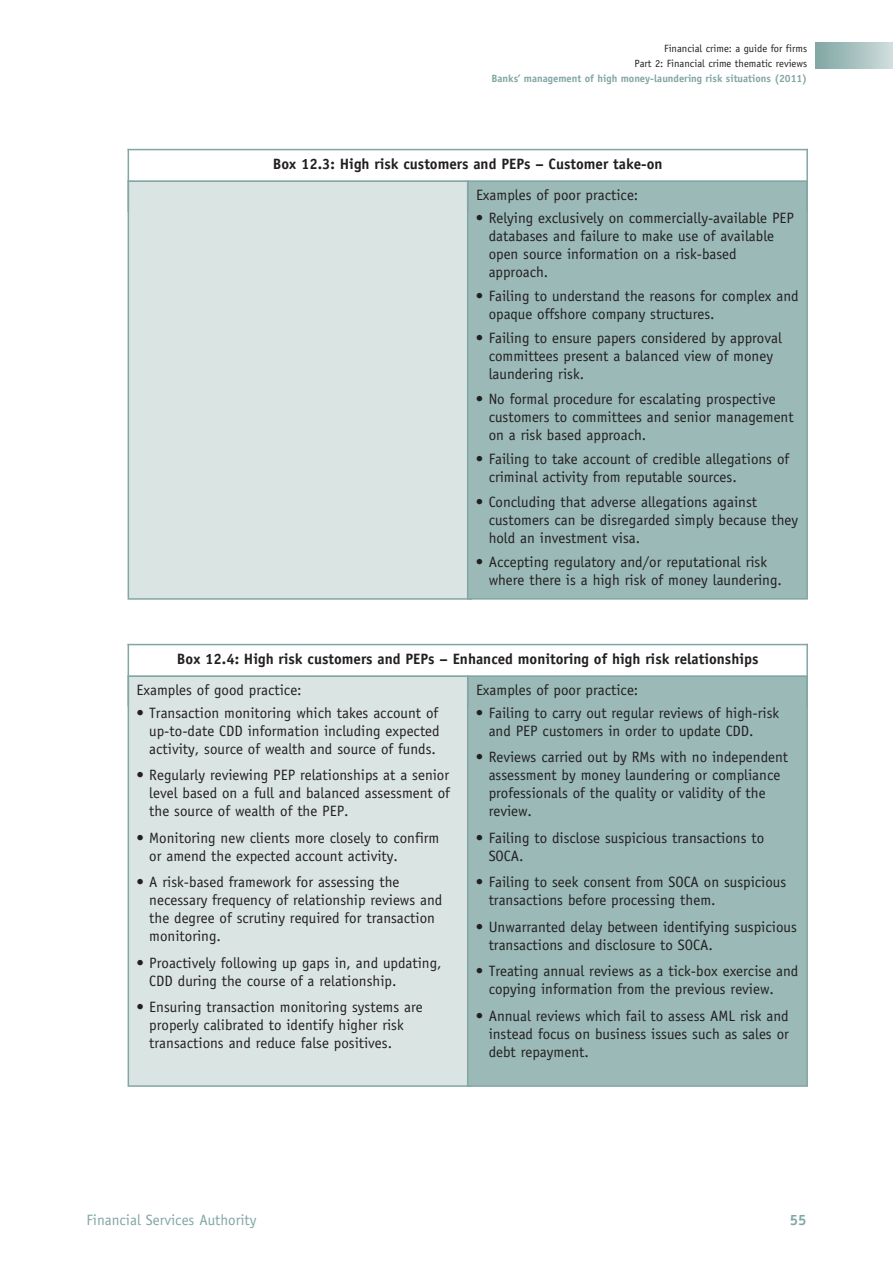
<style>
.page{position:relative;width:893px;height:1263px;background:#fff}
.page>*{position:absolute;margin:0;border:0;box-sizing:border-box;transform-origin:0 0}
.t1{font:15px/18px "Officina Sans Std";color:#231f20}
.t2{font:700 15px "Officina Sans Std";color:#231f20}
.t3{font:15px "Officina Sans Std";color:#81a6a3}
.t4{font:700 15px "Officina Sans Std";color:#81a6a3}
.t5{font:10.5px/15px "Officina Sans Std";color:#231f20;text-align:right}
.t6{font:700 10.5px "Officina Sans Std";color:#81a6a3}
</style>
<div class="page">
<div style="left:815px;top:43px;width:78px;height:25px;background:linear-gradient(to right,#7fa6a3,#cfdddc)"></div>
<div style="left:129px;top:182px;width:341px;height:416px;background:#dae4e3"></div>
<div style="left:468px;top:182px;width:338px;height:416px;background:#9ab9b7"></div>
<div style="left:467px;top:180px;width:341px;height:420px;border:2px solid #81a6a3"></div>
<hr style="left:128px;top:149px;width:1px;height:63px;background:#81a6a3">
<hr style="left:467px;top:180px;width:1px;height:32px;background:#81a6a3">
<hr style="left:806px;top:149px;width:2px;height:63px;background:#81a6a3">
<hr style="left:128px;top:149px;width:680px;height:1px;background:#81a6a3">
<hr style="left:128px;top:180px;width:680px;height:2px;background:#81a6a3">
<div style="left:129px;top:677px;width:342px;height:408px;background:#dae4e3"></div>
<div style="left:468px;top:677px;width:338px;height:408px;background:#9ab9b7"></div>
<div style="left:467px;top:675px;width:341px;height:412px;border:2px solid #81a6a3"></div>
<hr style="left:128px;top:644px;width:1px;height:63px;background:#81a6a3">
<hr style="left:467px;top:675px;width:1px;height:32px;background:#81a6a3">
<hr style="left:806px;top:644px;width:2px;height:63px;background:#81a6a3">
<hr style="left:128px;top:644px;width:680px;height:1px;background:#81a6a3">
<hr style="left:128px;top:675px;width:680px;height:2px;background:#81a6a3">
<p class="t5" style="left:634px;top:42px;width:174px">Financial crime: a guide for firms<br>Part 2: Financial crime thematic reviews</p>
<p class="t6" style="left:492px;top:74px;width:317px">Banks’ management of high money-laundering risk situations (2011)</p>
<p class="t2" style="left:273px;top:158px;width:391px">Box 12.3: High risk customers and PEPs – Customer take-on</p>
<p class="t1" style="left:476px;top:188px;width:164px">Examples of poor practice:</p>
<p class="t1" style="left:489px;top:210px;width:307px;text-indent:-13px">• Relying exclusively on commercially-available PEP databases and failure to make use of available open source information on a risk-based approach.</p>
<p class="t1" style="left:489px;top:289px;width:312px;text-indent:-13px">• Failing to understand the reasons for complex and opaque offshore company structures.</p>
<p class="t1" style="left:489px;top:331px;width:295px;text-indent:-13px">• Failing to ensure papers considered by approval committees present a balanced view of money laundering risk.</p>
<p class="t1" style="left:489px;top:391px;width:306px;text-indent:-13px">• No formal procedure for escalating prospective customers to committees and senior management on a risk based approach.</p>
<p class="t1" style="left:489px;top:452px;width:302px;text-indent:-13px">• Failing to take account of credible allegations of criminal activity from reputable sources.</p>
<p class="t1" style="left:489px;top:494px;width:311px;text-indent:-13px">• Concluding that adverse allegations against customers can be disregarded simply because they hold an investment visa.</p>
<p class="t1" style="left:489px;top:555px;width:295px;text-indent:-13px">• Accepting regulatory and/or reputational risk where there is a high risk of money laundering.</p>
<p class="t2" style="left:177px;top:653px;width:583px">Box 12.4: High risk customers and PEPs – Enhanced monitoring of high risk relationships</p>
<p class="t1" style="left:137px;top:683px;width:167px">Examples of good practice:</p>
<p class="t1" style="left:476px;top:683px;width:164px">Examples of poor practice:</p>
<p class="t1" style="left:149px;top:705px;width:292px;text-align:justify;text-indent:-13px">• Transaction monitoring which takes account of up-to-date CDD information including expected activity, source of wealth and source of funds.</p>
<p class="t1" style="left:149px;top:768px;width:302px;text-align:justify;text-indent:-13px">• Regularly reviewing PEP relationships at a senior level based on a full and balanced assessment of the source of wealth of the PEP.</p>
<p class="t1" style="left:149px;top:830px;width:292px;text-indent:-13px">• Monitoring new clients more closely to confirm or amend the expected account activity.</p>
<p class="t1" style="left:149px;top:875px;width:295px;text-indent:-13px">• A risk-based framework for assessing the necessary frequency of relationship reviews and the degree of scrutiny required for transaction monitoring.</p>
<p class="t1" style="left:149px;top:955px;width:294px;text-indent:-13px">• Proactively following up gaps in, and updating,<br>CDD during the course of a relationship.</p>
<p class="t1" style="left:149px;top:1000px;width:275px;text-indent:-13px">• Ensuring transaction monitoring systems are properly calibrated to identify higher risk transactions and reduce false positives.</p>
<p class="t1" style="left:489px;top:705px;width:292px;text-indent:-13px">• Failing to carry out regular reviews of high-risk and PEP customers in order to update CDD.</p>
<p class="t1" style="left:489px;top:750px;width:301px;text-indent:-13px">• Reviews carried out by RMs with no independent assessment by money laundering or compliance professionals of the quality or validity of the review.</p>
<p class="t1" style="left:489px;top:830px;width:277px;text-indent:-13px">• Failing to disclose suspicious transactions to<br>SOCA.</p>
<p class="t1" style="left:489px;top:875px;width:299px;text-indent:-13px">• Failing to seek consent from SOCA on suspicious transactions before processing them.</p>
<p class="t1" style="left:489px;top:919px;width:310px;text-indent:-13px">• Unwarranted delay between identifying suspicious transactions and disclosure to SOCA.</p>
<p class="t1" style="left:489px;top:964px;width:311px;text-indent:-13px">• Treating annual reviews as a tick-box exercise and copying information from the previous review.</p>
<p class="t1" style="left:489px;top:1008px;width:302px;text-align:justify;text-indent:-13px">• Annual reviews which fail to assess AML risk and instead focus on business issues such as sales or debt repayment.</p>
<p class="t3" style="left:87px;top:1214px;width:172px">Financial Services Authority</p>
<p class="t4" style="left:790px;top:1214px;width:18px">55</p>
</div>
